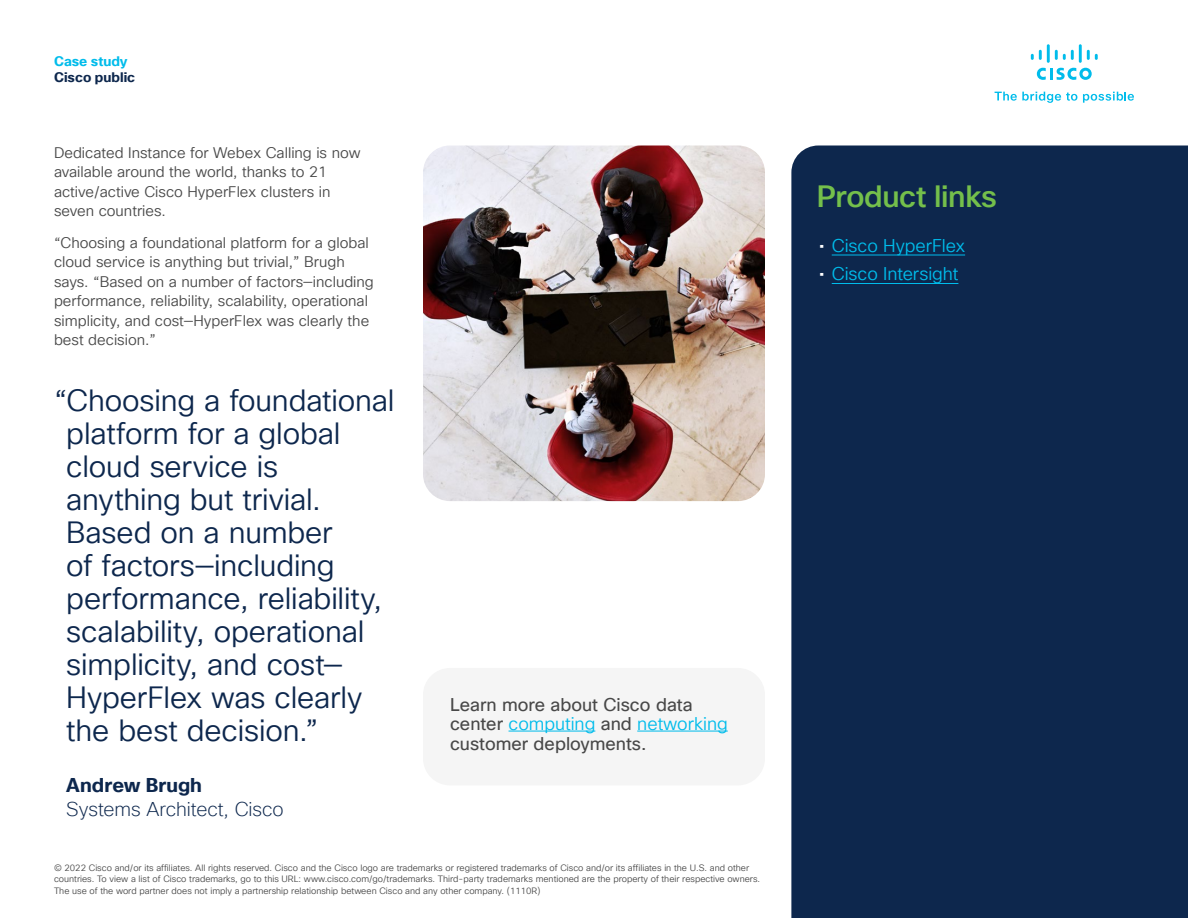
<style>
.page{position:relative;width:1188px;height:918px;background:#fff}
.page>*{position:absolute;margin:0;border:0;box-sizing:border-box;transform-origin:0 0}
.t1{font:30px/33px "Cisco Sans TT Light";letter-spacing:-.005em;color:#0d274d}
.t2{font:30px "Cisco Sans TM Medium";letter-spacing:-.015em;color:#74bf4b}
.t3{font:200 19.5px "Cisco Sans TT";letter-spacing:-.005em;color:#0d274d}
.t4{font:700 19.5px "Cisco Sans TT";letter-spacing:.005em;color:#0d274d}
.t5{font:18px "Cisco Sans TT Light";color:#00bceb}
.t6{font:18px "Cisco Sans TT";color:#484848}
.t7{font:15px/19.5px "Cisco Sans TT Light";color:#484848}
.t8{font:700 13.5px "Cisco Sans TT";color:#0d274d}
.t9{font:700 13.5px "Cisco Sans TT";color:#00bceb}
.t10{font:9px/11.2px "Cisco Sans TT Light";color:#484848}
.s1{font-family:"Cisco Sans TT";color:#484848}
.s2{font-family:"Cisco Sans TT";color:#fff}
</style>
<div class="page">
<svg style="left:995px;top:92px;width:82px;height:11px"></svg>
<svg style="left:1083px;top:92px;width:51px;height:11px"></svg>
<svg style="left:1037px;top:68px;width:55px;height:12px"></svg>
<svg style="left:1031px;top:50px;width:11px;height:10px"></svg>
<hr style="left:1047px;top:44px;width:3px;height:19px;background:#00bceb">
<svg style="left:1055px;top:50px;width:19px;height:10px"></svg>
<hr style="left:1079px;top:44px;width:3px;height:19px;background:#00bceb">
<svg style="left:1087px;top:50px;width:11px;height:10px"></svg>
<div style="left:791px;top:146px;width:397px;height:772px;background:#0d274d"></div>
<div style="left:423px;top:668px;width:342px;height:117px;background:#f5f5f5;border-radius:27px"></div>
<hr style="left:509px;top:731px;width:86px;height:1px;background:#00bceb">
<hr style="left:637px;top:731px;width:91px;height:1px;background:#00bceb">
<hr style="left:832px;top:255px;width:133px;height:1px;background:#00bceb">
<hr style="left:832px;top:283px;width:126px;height:1px;background:#00bceb">
<img style="left:423px;top:146px;width:342px;height:355px">
<h3 class="t9" style="left:54px;top:52px;width:75px">Case study</h3>
<h3 class="t8" style="left:54px;top:68px;width:83px">Cisco public</h3>
<h3 class="t7" style="left:54px;top:143px;width:308px">Dedicated Instance for Webex Calling is now available around the world, thanks to 21 active/active Cisco HyperFlex clusters in seven countries.</h3>
<p class="t7" style="left:54px;top:233px;width:321px">“Choosing a foundational platform for a global cloud service is anything but trivial,” Brugh says. “Based on a number of factors—including performance, reliability, scalability, operational simplicity, and cost—HyperFlex was clearly the best decision.”</p>
<p class="t1" style="left:66px;top:385px;width:330px;text-indent:-12px">“Choosing a foundational platform for a global cloud service is anything but trivial.<br>Based on a number<br>of factors—including performance, reliability, scalability, operational simplicity, and cost—<br>HyperFlex was clearly the best decision.”</p>
<h2 class="t4" style="left:66px;top:772px;width:137px">Andrew Brugh</h2>
<h2 class="t3" style="left:66px;top:797px;width:219px">Systems Architect, Cisco</h2>
<h3 class="t6" style="left:450px;top:693px;width:244px">Learn more about Cisco data</h3>
<h3 class="t5" style="left:450px;top:712px;width:279px"><span class="s1">center</span> computing <span class="s1">and</span> networking</h3>
<h3 class="t6" style="left:450px;top:732px;width:198px">customer deployments.</h3>
<p class="t10" style="left:54px;top:863px;width:708px">© 2022 Cisco and/or its affiliates. All rights reserved. Cisco and the Cisco logo are trademarks or registered trademarks of Cisco and/or its affiliates in the U.S. and other countries. To view a list of Cisco trademarks, go to this URL: www.cisco.com/go/trademarks. Third-party trademarks mentioned are the property of their respective owners.<br>The use of the word partner does not imply a partnership relationship between Cisco and any other company. (1110R)</p>
<h1 class="t2" style="left:817px;top:177px;width:182px">Product links</h1>
<h3 class="t5" style="left:819px;top:234px;width:147px"><span class="s2">•</span> Cisco HyperFlex</h3>
<h3 class="t5" style="left:819px;top:262px;width:141px"><span class="s2">•</span> Cisco Intersight</h3>
</div>
